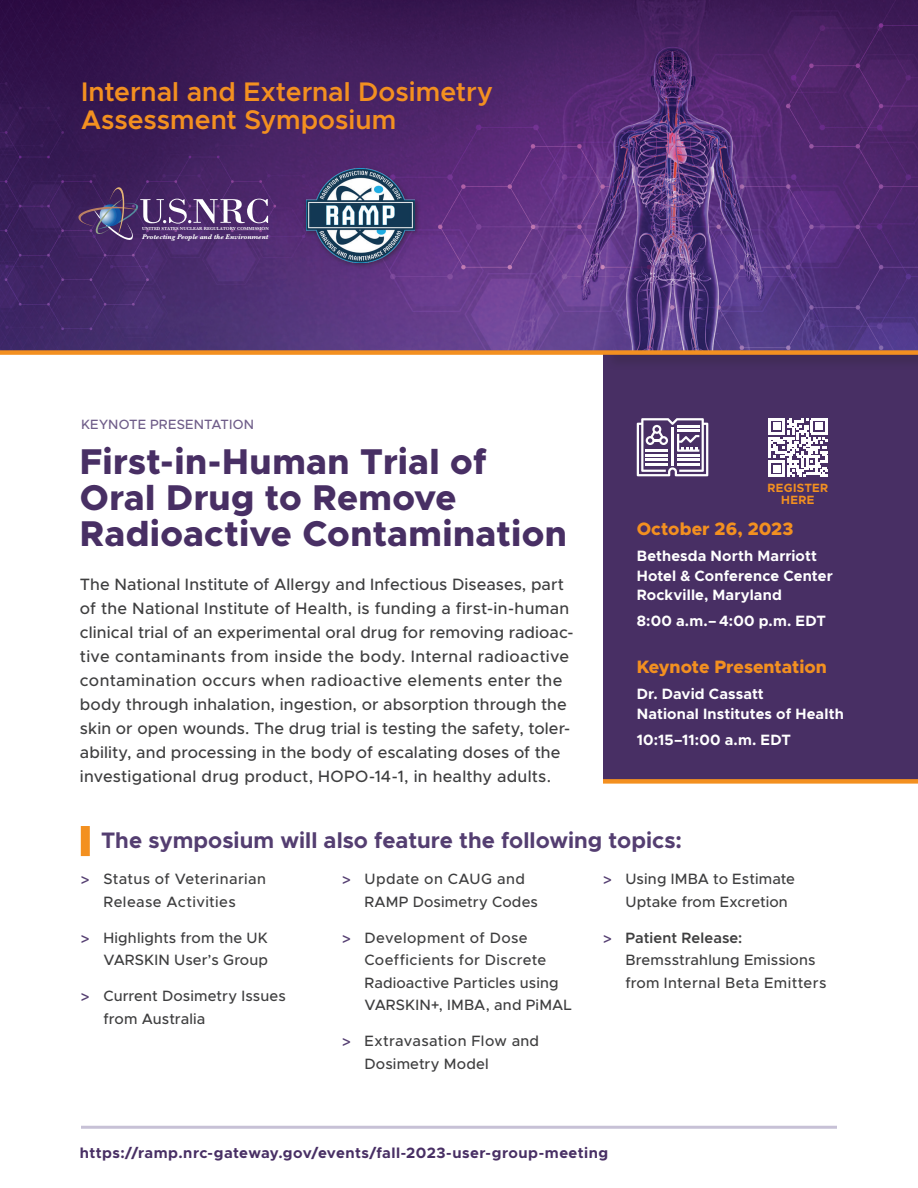
<style>
.page{position:relative;width:918px;height:1188px;background:#fff}
.page>*{position:absolute;margin:0;border:0;box-sizing:border-box;transform-origin:0 0}
.t1{font:800 36px/36px "Metropolis";letter-spacing:.005em;color:#482f64}
.t2{font:600 27px/28.5px "Metropolis";color:#f39020}
.t3{font:700 22.5px "Metropolis";color:#543e71}
.t4{font:800 18px "Metropolis";color:#f39020}
.t5{font:500 16.5px/24px "Metropolis";letter-spacing:.01em;color:#3e3e3f}
.t6{font:500 15px/22.5px "Metropolis";letter-spacing:.01em;color:#3e3e3f}
.t7{font:700 15px/19.5px "Metropolis";letter-spacing:.01em;color:#fff}
.t8{font:700 15px "Metropolis";letter-spacing:.03em;color:#482f64}
.t9{font:500 13.5px "Metropolis";letter-spacing:.015em;color:#6f5d89}
.t10{font:700 12px/12px "Metropolis";letter-spacing:.03em;color:#f39020;text-align:center}
.t11{font:italic 700 6.9px "Baskerville";color:#fff}
.t12{font:600 4.5px "Baskerville";color:#fff}
.s1{font-family:"Myriad Pro";font-weight:700;color:#543e71}
.s2{font-weight:600}
</style>
<div class="page">
<div style="left:603px;top:352px;width:315px;height:430px;background:#482f64"></div>
<div style="left:604px;top:209px;width:314px;height:162px;background:#432d5c"></div>
<div style="left:603px;top:779px;width:315px;height:5px;background:#f39020"></div>
<img style="left:0;top:0;width:918px;height:350px">
<div style="left:0;top:350px;width:918px;height:5px;background:#f39020"></div>
<div style="left:68px;top:177px;width:211px;height:73px;background:#482f64;opacity:.5"></div>
<svg style="left:78px;top:187px;width:190px;height:53px;background:#5b4078"></svg>
<div style="left:302px;top:165px;width:120px;height:104px;background:#231f20;opacity:.6"></div>
<img style="left:306px;top:169px;width:109px;height:93px">
<div style="left:81px;top:826px;width:9px;height:30px;background:#f39020"></div>
<svg style="left:637px;top:418px;width:71px;height:58px"></svg>
<hr style="left:671px;top:427px;width:3px;height:38px;background:#fff">
<hr style="left:81px;top:1126px;width:756px;height:3px;background:#c7c1d6">
<svg style="left:769px;top:418px;width:58px;height:59px"></svg>
<hr style="left:769px;top:474px;width:16px;height:3px;background:#fff">
<div style="left:773px;top:465px;width:7px;height:7px;background:#fff"></div>
<h2 class="t2" style="left:81px;top:77px;width:414px">Internal and External Dosimetry<br>Assessment Symposium</h2>
<p class="t12" style="left:142px;top:225px;width:128px">UNITED STATES NUCLEAR REGULATORY COMMISSION</p>
<p class="t11" style="left:142px;top:232px;width:128px">Protecting People and the Environment</p>
<p class="t9" style="left:81px;top:416px;width:175px">KEYNOTE PRESENTATION</p>
<h1 class="t1" style="left:80px;top:444px;width:489px">First-in-Human Trial of<br>Oral Drug to Remove<br>Radioactive Contamination</h1>
<p class="t5" style="left:80px;top:573px;width:495px">The National Institute of Allergy and Infectious Diseases, part of the National Institute of Health, is funding a first-in-human clinical trial of an experimental oral drug for removing radioac&shy;tive contaminants from inside the body. Internal radioactive contamination occurs when radioactive elements enter the body through inhalation, ingestion, or absorption through the skin or open wounds. The drug trial is testing the safety, toler&shy;ability, and processing in the body of escalating doses of the investigational drug product, HOPO-14-1, in healthy adults.</p>
<p class="t10" style="left:768px;top:481px;width:62px">REGISTER<br>HERE</p>
<p class="t4" style="left:637px;top:517px;width:158px">October 26, 2023</p>
<p class="t7" style="left:637px;top:546px;width:198px">Bethesda North Marriott<br>Hotel &amp; Conference Center<br>Rockville, Maryland</p>
<p class="t7" style="left:637px;top:611px;width:191px">8:00 a.m.– 4:00 p.m. EDT</p>
<p class="t4" style="left:637px;top:655px;width:192px">Keynote Presentation</p>
<p class="t7" style="left:637px;top:684px;width:209px">Dr. David Cassatt<br>National Institutes of Health</p>
<p class="t7" style="left:637px;top:730px;width:156px">10:15–11:00 a.m. EDT</p>
<h3 class="t3" style="left:101px;top:826px;width:582px">The symposium will also feature the following topics:</h3>
<p class="t6" style="left:81px;top:868px;width:187px;text-align:center"><span class="s1">&gt;</span> Status of Veterinarian<br>Release Activities</p>
<p class="t6" style="left:81px;top:926px;width:189px;text-align:right"><span class="s1">&gt;</span> Highlights from the UK<br>VARSKIN User’s Group</p>
<p class="t6" style="left:104px;top:985px;width:184px;text-indent:-23px"><span class="s1">&gt;</span> Current Dosimetry Issues from Australia</p>
<p class="t6" style="left:626px;top:868px;width:171px;text-indent:-22px"><span class="s1">&gt;</span> Using IMBA to Estimate<br>Uptake from Excretion</p>
<p class="t6" style="left:626px;top:926px;width:202px;text-indent:-22px"><span class="s1">&gt;</span> <span class="s2">Patient Release:<br></span>Bremsstrahlung Emissions from Internal Beta Emitters</p>
<p class="t6" style="left:364px;top:868px;width:175px;text-indent:-22px"><span class="s1">&gt;</span> Update on CAUG and<br>RAMP Dosimetry Codes</p>
<p class="t6" style="left:364px;top:926px;width:209px;text-indent:-22px"><span class="s1">&gt;</span> Development of Dose<br>Coefficients for Discrete<br>Radioactive Particles using<br>VARSKIN+, IMBA, and PiMAL</p>
<p class="t6" style="left:364px;top:1030px;width:176px;text-indent:-22px"><span class="s1">&gt;</span> Extravasation Flow and<br>Dosimetry Model</p>
<p class="t8" style="left:80px;top:1143px;width:530px">https://ramp.nrc-gateway.gov/events/fall-2023-user-group-meeting</p>
</div>
